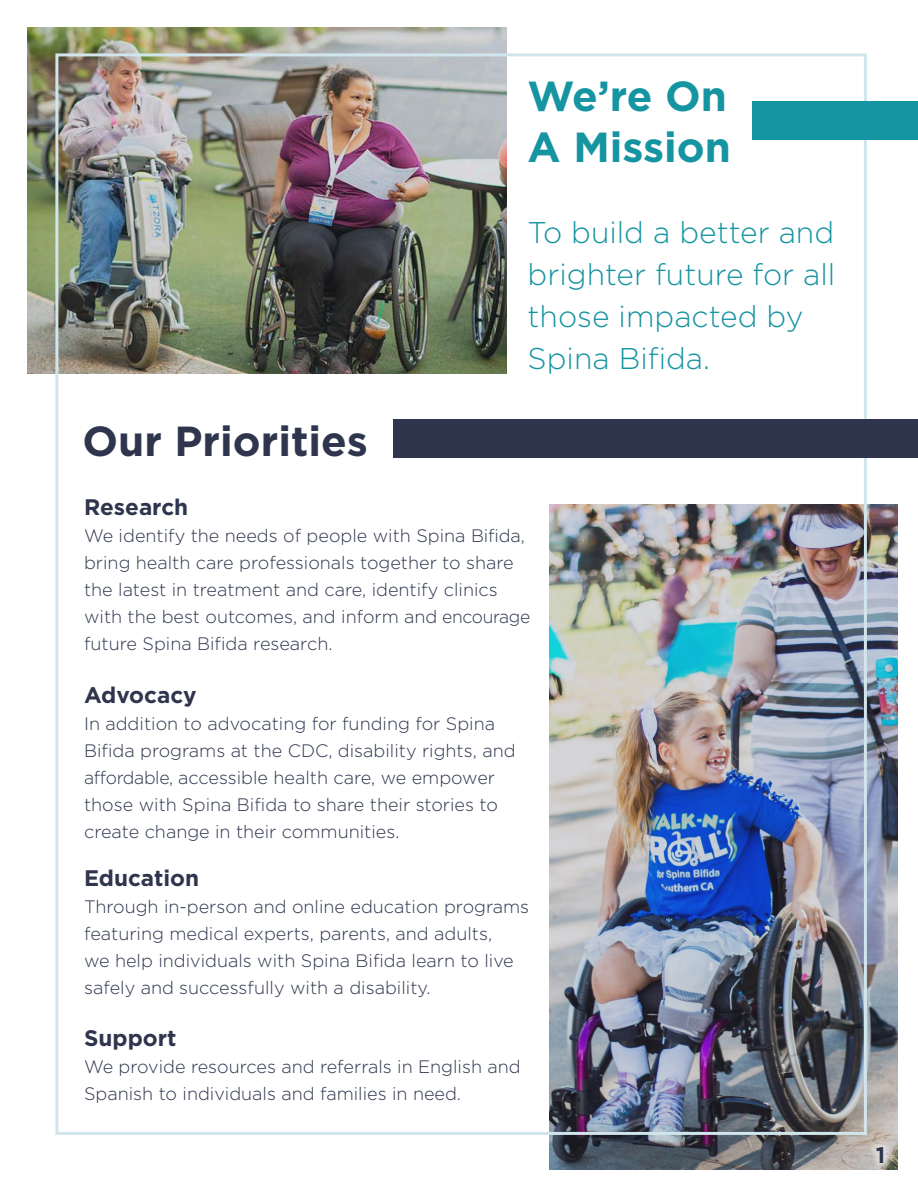
<style>
.page{position:relative;width:918px;height:1188px;background:#fff}
.page>*{position:absolute;margin:0;border:0;box-sizing:border-box;transform-origin:0 0}
.t1{font:700 42px "Gotham";color:#1594a1}
.t2{font:700 42px "Gotham";color:#2e354d}
.t3{font:300 30px/42px "Gotham";color:#1594a1}
.t4{font:700 22.5px "Gotham";color:#2e354d}
.t5{font:300 18px/27px "Gotham";color:#2e354d}
</style>
<div class="page">
<img style="left:27px;top:27px;width:480px;height:347px">
<img style="left:550px;top:505px;width:347px;height:665px">
<div style="left:753px;top:102px;width:165px;height:38px;background:#1594a1"></div>
<div style="left:393px;top:420px;width:525px;height:38px;background:#2e354d"></div>
<div style="left:867px;top:1137px;width:26px;height:35px;background:#fff;opacity:.55"></div>
<p class="t1" style="left:528px;top:69px;width:201px">We’re On</p>
<p class="t1" style="left:528px;top:119px;width:205px">A Mission</p>
<p class="t2" style="left:83px;top:414px;width:287px">Our Priorities</p>
<p class="t3" style="left:528px;top:211px;width:309px">To build a better and brighter future for all those impacted by<br>Spina Bifida.</p>
<p class="t4" style="left:84px;top:492px;width:106px">Research</p>
<p class="t5" style="left:84px;top:522px;width:448px">We identify the needs of people with Spina Bifida, bring health care professionals together to share the latest in treatment and care, identify clinics with the best outcomes, and inform and encourage future Spina Bifida research.</p>
<p class="t4" style="left:84px;top:680px;width:114px">Advocacy</p>
<p class="t5" style="left:84px;top:710px;width:433px">In addition to advocating for funding for Spina Bifida programs at the CDC, disability rights, and affordable, accessible health care, we empower those with Spina Bifida to share their stories to create change in their communities.</p>
<p class="t4" style="left:84px;top:863px;width:117px">Education</p>
<p class="t5" style="left:84px;top:893px;width:447px">Through in-person and online education programs featuring medical experts, parents, and adults,<br>we help individuals with Spina Bifida learn to live safely and successfully with a disability.</p>
<p class="t4" style="left:84px;top:1023px;width:94px">Support</p>
<p class="t5" style="left:84px;top:1053px;width:438px">We provide resources and referrals in English and<br>Spanish to individuals and families in need.</p>
<p class="t4" style="left:876px;top:1140px;width:11px">1</p>
</div>
